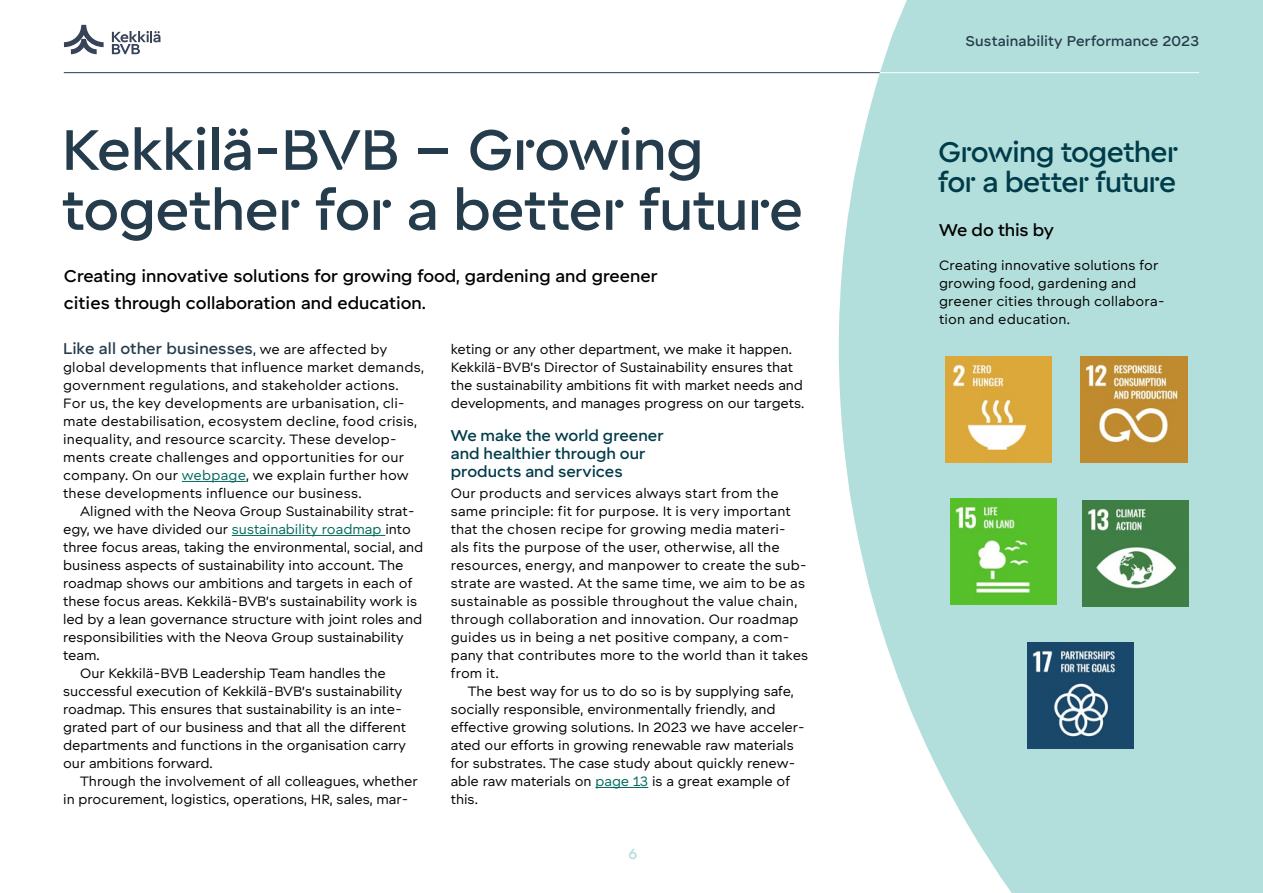
<style>
.page{position:relative;width:1263px;height:893px;background:#fff}
.page>*{position:absolute;margin:0;border:0;box-sizing:border-box;transform-origin:0 0}
.t1{font:60px/60px "Kekkila BVB Sans Medium Stencil";letter-spacing:-.015em;color:#253c4c}
.t2{font:30px/30px "Kekkila BVB Sans Medium Stencil";letter-spacing:-.025em;color:#003b49}
.t3{font:500 18px/27px "Kekkila BVB Sans";color:#000}
.t4{font:500 16.5px/18px "Kekkila BVB Sans";color:#003b49}
.t5{font:500 16.5px "Kekkila BVB Sans";color:#253c4c}
.t6{font:500 15px "Kekkila BVB Sans";letter-spacing:.01em;color:#253c4c}
.t7{font:500 15px "Kekkila BVB Sans";color:#b2dedb}
.t8{font:14.25px/18px "Kekkila BVB Sans";color:#000}
.s1{font-weight:400;font-size:14.25px;color:#000}
.s2{color:#00695c}
</style>
<div class="page">
<hr style="left:64px;top:72px;width:1135px;height:1px;background:#253c4c">
<svg style="left:64px;top:25px;width:40px;height:29px"></svg>
<svg style="left:112px;top:31px;width:48px;height:23px"></svg>
<svg style="left:839px;top:0;width:424px;height:893px;background:#bae1de"></svg>
<img style="left:945px;top:356px;width:107px;height:106px">
<img style="left:1081px;top:356px;width:106px;height:106px">
<img style="left:1082px;top:500px;width:106px;height:106px">
<img style="left:950px;top:498px;width:107px;height:107px">
<img style="left:1027px;top:642px;width:106px;height:107px">
<hr style="left:182px;top:481px;width:64px;height:1px;background:#00695c">
<hr style="left:232px;top:535px;width:153px;height:1px;background:#00695c">
<hr style="left:595px;top:787px;width:53px;height:1px;background:#00695c">
<hr style="left:880px;top:72px;width:319px;height:1px;background:#fff">
<h1 class="t1" style="left:62px;top:119px;width:743px">Kekkilä-BVB – Growing together for a better future</h1>
<p class="t3" style="left:64px;top:262px;width:595px">Creating innovative solutions for growing food, gardening and greener cities through collaboration and education.</p>
<p class="t5" style="left:63px;top:339px;width:326px">Like all other businesses<span class="s1">, we are affected by</span></p>
<p class="t8" style="left:63px;top:358px;width:362px">global developments that influence market demands, government regulations, and stakeholder actions.<br>For us, the key developments are urbanisation, cli&shy;mate destabilisation, ecosystem decline, food crisis, inequality, and resource scarcity. These develop&shy;ments create challenges and opportunities for our company. On our <span class="s2">webpage</span>, we explain further how these developments influence our business.</p>
<p class="t8" style="left:80px;top:502px;width:336px">Aligned with the Neova Group Sustainability strat-</p>
<p class="t8" style="left:63px;top:520px;width:349px">egy, we have divided our <span class="s2">sustainability roadmap</span> into</p>
<p class="t8" style="left:63px;top:538px;width:362px">three focus areas, taking the environmental, social, and</p>
<p class="t8" style="left:63px;top:556px;width:342px">business aspects of sustainability into account. The</p>
<p class="t8" style="left:63px;top:574px;width:351px">roadmap shows our ambitions and targets in each of</p>
<p class="t8" style="left:63px;top:592px;width:355px">these focus areas. Kekkilä-BVB’s sustainability work is</p>
<p class="t8" style="left:63px;top:610px;width:361px">led by a lean governance structure with joint roles and</p>
<p class="t8" style="left:63px;top:628px;width:342px">responsibilities with the Neova Group sustainability</p>
<p class="t8" style="left:63px;top:646px;width:38px">team.</p>
<p class="t8" style="left:80px;top:664px;width:307px">Our Kekkilä-BVB Leadership Team handles the</p>
<p class="t8" style="left:63px;top:682px;width:340px">successful execution of Kekkilä-BVB’s sustainability</p>
<p class="t8" style="left:63px;top:700px;width:340px">roadmap. This ensures that sustainability is an inte-</p>
<p class="t8" style="left:63px;top:718px;width:344px">grated part of our business and that all the different</p>
<p class="t8" style="left:63px;top:736px;width:344px">departments and functions in the organisation carry</p>
<p class="t8" style="left:63px;top:754px;width:151px">our ambitions forward.</p>
<p class="t8" style="left:80px;top:772px;width:339px">Through the involvement of all colleagues, whether</p>
<p class="t8" style="left:63px;top:790px;width:347px">in procurement, logistics, operations, HR, sales, mar-</p>
<p class="t8" style="left:451px;top:340px;width:355px">keting or any other department, we make it happen.<br>Kekkilä-BVB’s Director of Sustainability ensures that the sustainability ambitions fit with market needs and developments, and manages progress on our targets.</p>
<p class="t4" style="left:451px;top:427px;width:214px">We make the world greener and healthier through our products and services</p>
<p class="t8" style="left:451px;top:484px;width:359px">Our products and services always start from the same principle: fit for purpose. It is very important that the chosen recipe for growing media materi-<br>als fits the purpose of the user, otherwise, all the resources, energy, and manpower to create the sub&shy;strate are wasted. At the same time, we aim to be as sustainable as possible throughout the value chain, through collaboration and innovation. Our roadmap guides us in being a net positive company, a com&shy;pany that contributes more to the world than it takes from it.</p>
<p class="t8" style="left:451px;top:682px;width:356px;text-indent:17px">The best way for us to do so is by supplying safe, socially responsible, environmentally friendly, and effective growing solutions. In 2023 we have acceler&shy;ated our efforts in growing renewable raw materials for substrates. The case study about quickly renew&shy;able raw materials on <span class="s2">page 13</span> is a great example of this.</p>
<p class="t7" style="left:628px;top:844px;width:10px">6</p>
<p class="t6" style="left:965px;top:32px;width:235px">Sustainability Performance 2023</p>
<h2 class="t2" style="left:938px;top:136px;width:242px">Growing together for a better future</h2>
<p class="t3" style="left:939px;top:217px;width:116px">We do this by</p>
<p class="t8" style="left:939px;top:256px;width:227px">Creating innovative solutions for growing food, gardening and greener cities through collabora&shy;tion and education.</p>
</div>
